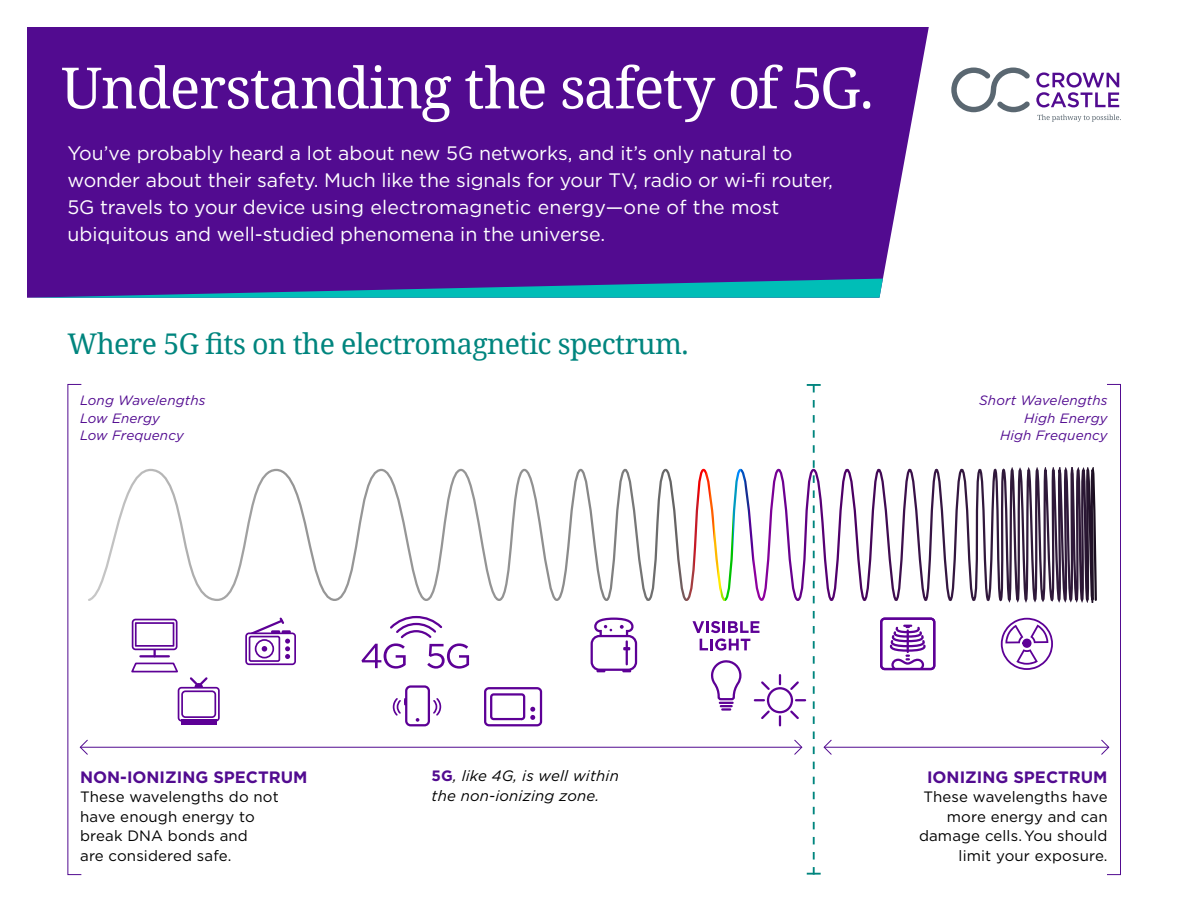
<style>
.page{position:relative;width:1188px;height:918px;background:#fff}
.page>*{position:absolute;margin:0;border:0;box-sizing:border-box;transform-origin:0 0}
.H1_title{font:57px "Noto Serif";letter-spacing:-.02em;color:#fff}
.H2_subhead{font:28.5px "Noto Serif";letter-spacing:-.02em;color:#00857e}
.Intro_paragraph{font:19.5px/27px "Gotham";color:#fff}
.H3_subhead{font:700 16.5px "Gotham";color:#520b90}
.Body_Copy{font:15px/19.5px "Gotham";letter-spacing:.01em;color:#000;text-align:right}
.Body_Copy-2{font:italic 15px/19.5px "Gotham";letter-spacing:.01em;color:#000}
.t1{font:italic 13.5px/17.2px "Gotham";letter-spacing:.01em;color:#520b90;text-align:right}
.s1{font-weight:700;font-style:normal;color:#520b90}
</style>
<div class="page">
<svg style="left:692px;top:621px;width:67px;height:30px"></svg>
<svg style="left:1000px;top:617px;width:53px;height:53px"></svg>
<div style="left:1022px;top:639px;width:10px;height:9px;background:#5d0096;border:2px solid #5d0096;border-radius:50%"></div>
<div style="left:591px;top:635px;width:46px;height:36px;border:2px solid #5d0096;border-radius:8px"></div>
<svg style="left:593px;top:617px;width:42px;height:33px"></svg>
<hr style="left:626px;top:641px;width:2px;height:23px;background:#5d0096">
<svg style="left:711px;top:660px;width:31px;height:51px"></svg>
<div style="left:405px;top:685px;width:25px;height:41px;border:2px solid #5d0096;border-radius:4px"></div>
<svg style="left:416px;top:718px;width:3px;height:4px"></svg>
<svg style="left:392px;top:696px;width:15px;height:21px"></svg>
<svg style="left:433px;top:698px;width:9px;height:18px"></svg>
<div style="left:484px;top:687px;width:58px;height:39px;border:2px solid #5d0096;border-radius:4px"></div>
<div style="left:490px;top:693px;width:35px;height:27px;background:#fff;border:2px solid #5d0096;border-radius:3px"></div>
<svg style="left:530px;top:706px;width:6px;height:14px"></svg>
<svg style="left:245px;top:617px;width:51px;height:48px"></svg>
<div style="left:767px;top:687px;width:26px;height:26px;border:2px solid #5d0096;border-radius:50%"></div>
<svg style="left:779px;top:675px;width:2px;height:9px"></svg>
<svg style="left:779px;top:716px;width:2px;height:9px"></svg>
<svg style="left:755px;top:699px;width:9px;height:2px"></svg>
<svg style="left:761px;top:708px;width:11px;height:11px"></svg>
<svg style="left:761px;top:681px;width:11px;height:11px"></svg>
<svg style="left:889px;top:625px;width:37px;height:42px"></svg>
<div style="left:880px;top:618px;width:55px;height:52px;border:2px solid #5d0096;border-radius:4px"></div>
<div style="left:181px;top:720px;width:35px;height:5px;background:#5d0096"></div>
<hr style="left:140px;top:655px;width:29px;height:2px;background:#5d0096">
<svg style="left:132px;top:619px;width:46px;height:37px"></svg>
<div style="left:135px;top:622px;width:39px;height:25px;border:2px solid #5d0096"></div>
<svg style="left:131px;top:662px;width:89px;height:60px"></svg>
<svg style="left:361px;top:615px;width:108px;height:54px"></svg>
<svg style="left:88px;top:467px;width:1009px;height:136px"></svg>
<div style="left:27px;top:27px;width:902px;height:252px;background:#520b90"></div>
<svg style="left:27px;top:279px;width:856px;height:19px;background:#2965a3"></svg>
<hr style="left:81px;top:747px;width:720px;height:1px;background:#520b90">
<svg style="left:79px;top:739px;width:10px;height:16px"></svg>
<hr style="left:824px;top:747px;width:284px;height:1px;background:#520b90">
<svg style="left:788px;top:384px;width:45px;height:491px"></svg>
<svg style="left:1100px;top:739px;width:10px;height:16px"></svg>
<div style="left:1107px;top:384px;width:14px;height:491px;border:1px solid #520b90"></div>
<svg style="left:951px;top:68px;width:170px;height:54px"></svg>
<p class="H1_title" style="left:61px;top:49px;width:814px">Understanding the safety of 5G.</p>
<p class="Intro_paragraph" style="left:68px;top:139px;width:767px">You’ve probably heard a lot about new 5G networks, and it’s only natural to wonder about their safety. Much like the signals for your TV, radio or wi-fi router, 5G travels to your device using electromagnetic energy—one of the most ubiquitous and well-studied phenomena in the universe.</p>
<p class="H2_subhead" style="left:68px;top:324px;width:623px">Where 5G fits on the electromagnetic spectrum.</p>
<p class="t1" style="left:80px;top:392px;width:127px;text-align:left">Long Wavelengths<br>Low Energy<br>Low Frequency</p>
<p class="t1" style="left:979px;top:392px;width:130px">Short Wavelengths<br>High Energy<br>High Frequency</p>
<p class="H3_subhead" style="left:80px;top:766px;width:229px">NON-IONIZING SPECTRUM</p>
<p class="Body_Copy" style="left:80px;top:787px;width:200px;text-align:left">These wavelengths do not have enough energy to break DNA bonds and<br>are considered safe.</p>
<p class="Body_Copy-2" style="left:432px;top:766px;width:189px"><span class="s1">5G</span>, like 4G, is well within the non-ionizing zone.</p>
<p class="H3_subhead" style="left:927px;top:766px;width:182px">IONIZING SPECTRUM</p>
<p class="Body_Copy" style="left:919px;top:787px;width:190px">These wavelengths have more energy and can damage cells. You should limit your exposure.</p>
</div>
